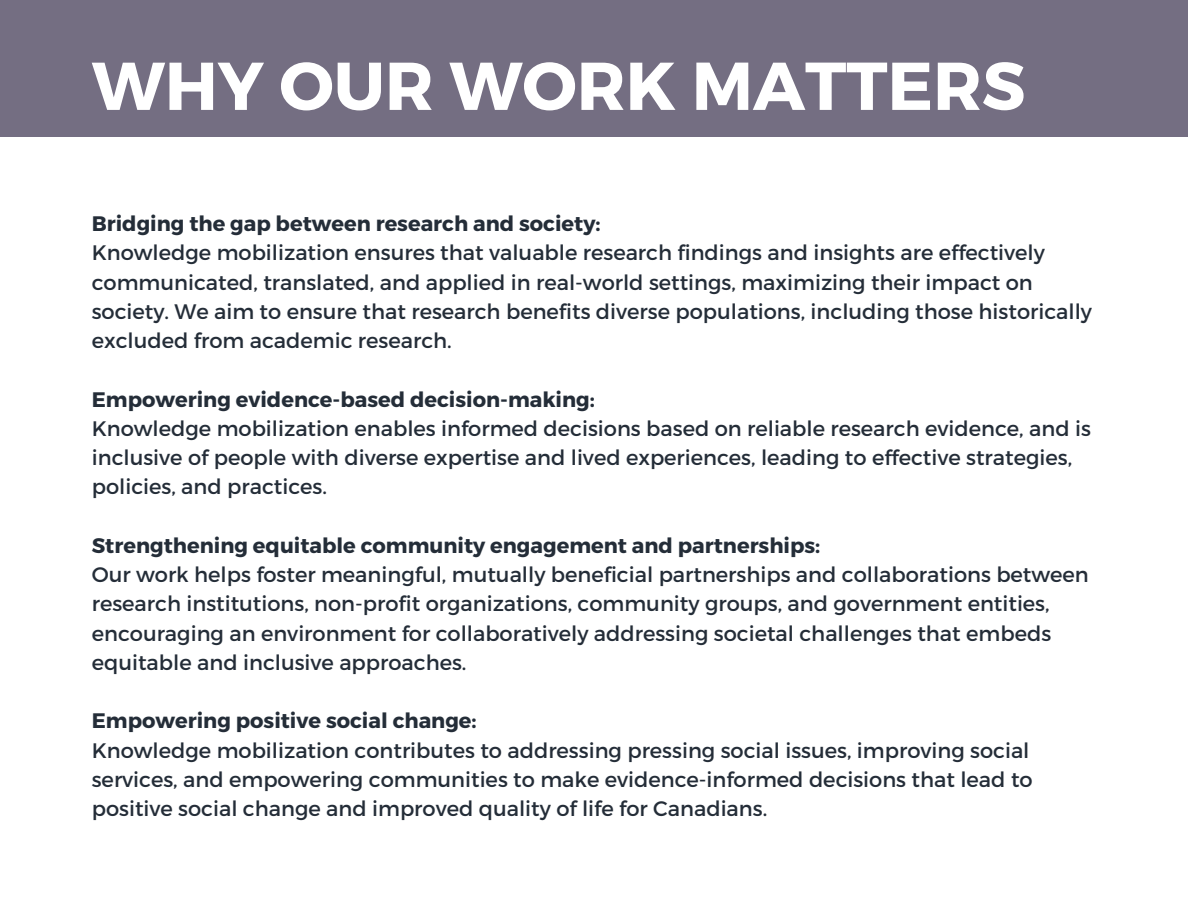
<style>
.page{position:relative;width:1188px;height:918px;background:#fff}
.page>*{position:absolute;margin:0;border:0;box-sizing:border-box;transform-origin:0 0}
.t1{font:700 67.5px "Montserrat";color:#fff}
.t2{font:21px/29.2px "Montserrat";color:#242d38}
.t3{font:700 21px "Montserrat";color:#242d38}
</style>
<div class="page">
<div style="left:0;top:0;width:1188px;height:137px;background:#746e82"></div>
<h1 class="t1" style="left:92px;top:42px;width:935px">WHY OUR WORK MATTERS</h1>
<p class="t3" style="left:92px;top:210px;width:510px">Bridging the gap between research and society:</p>
<p class="t2" style="left:92px;top:237px;width:1002px">Knowledge mobilization ensures that valuable research findings and insights are effectively communicated, translated, and applied in real-world settings, maximizing their impact on society. We aim to ensure that research benefits diverse populations, including those historically excluded from academic research.</p>
<p class="t3" style="left:92px;top:385px;width:505px">Empowering evidence-based decision-making:</p>
<p class="t2" style="left:92px;top:413px;width:1001px">Knowledge mobilization enables informed decisions based on reliable research evidence, and is inclusive of people with diverse expertise and lived experiences, leading to effective strategies, policies, and practices.</p>
<p class="t3" style="left:92px;top:532px;width:730px">Strengthening equitable community engagement and partnerships:</p>
<p class="t2" style="left:92px;top:559px;width:999px">Our work helps foster meaningful, mutually beneficial partnerships and collaborations between research institutions, non-profit organizations, community groups, and government entities, encouraging an environment for collaboratively addressing societal challenges that embeds equitable and inclusive approaches.</p>
<p class="t3" style="left:92px;top:707px;width:386px">Empowering positive social change:</p>
<p class="t2" style="left:92px;top:734px;width:942px">Knowledge mobilization contributes to addressing pressing social issues, improving social services, and empowering communities to make evidence-informed decisions that lead to positive social change and improved quality of life for Canadians.</p>
</div>
